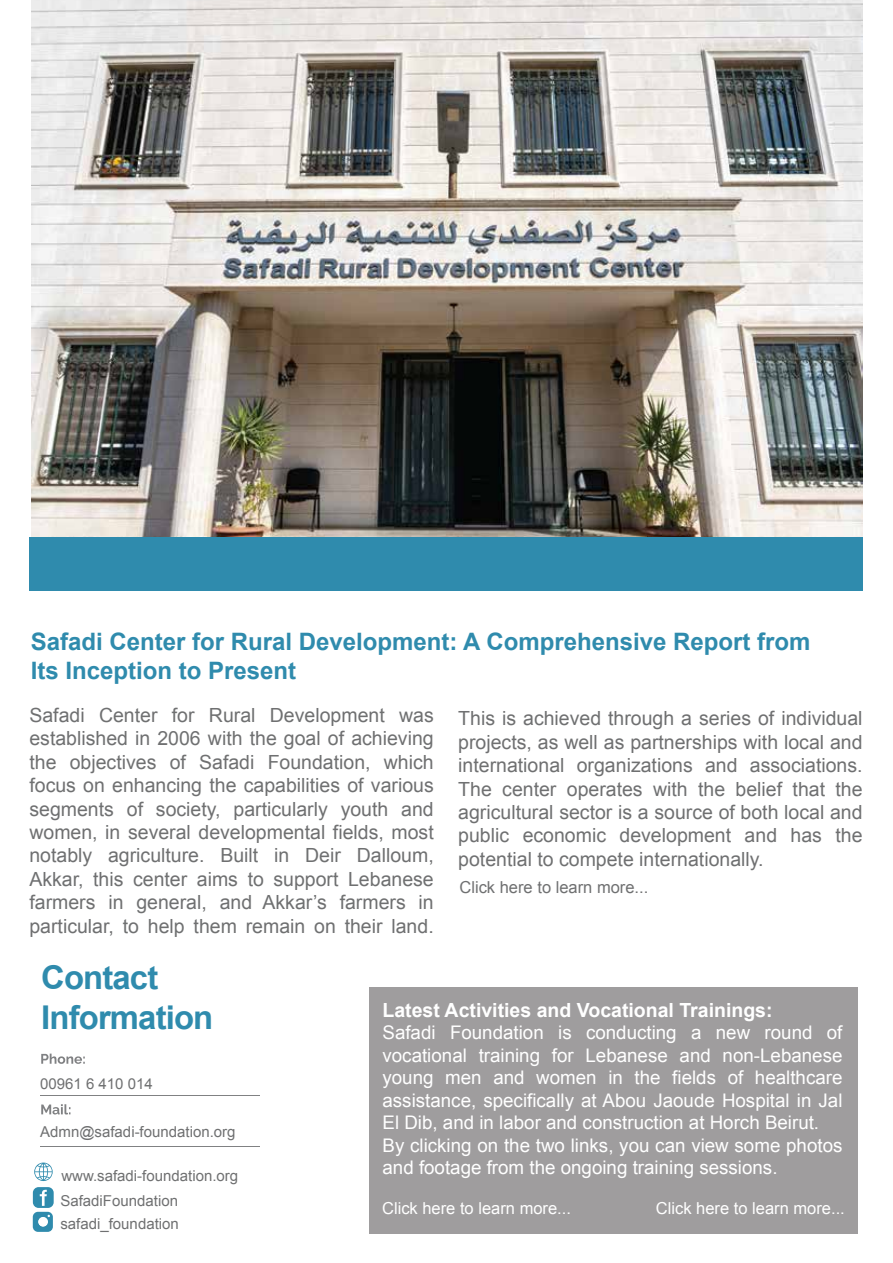
<style>
.page{position:relative;width:893px;height:1263px;background:#fff}
.page>*{position:absolute;margin:0;border:0;box-sizing:border-box;transform-origin:0 0}
.t1{font:700 32.85px/39.3px "Arial";letter-spacing:-.025em;color:#2f8bad}
.t2{font:700 24px/28.8px "Arial";color:#2f8bad}
.t3{font:19.5px/23.4px "Arial";color:#6f7071;text-align:justify}
.t4{font:700 19.5px "Arial";color:#fff}
.t5{font:18.75px/22.5px "Arial";color:#fff}
.t6{font:16.5px "Arial";color:#fff}
.t7{font:16.5px "Arial";color:#6f7071}
.t8{font:15px/25.2px "Arial";color:#6f7071}
</style>
<div class="page">
<img style="left:31px;top:0;width:832px;height:537px">
<div style="left:30px;top:537px;width:833px;height:53px;background:#2f8bad"></div>
<div style="left:370px;top:987px;width:488px;height:246px;background:#9f9d9e"></div>
<svg style="left:41px;top:1053px;width:44px;height:11px"></svg>
<svg style="left:41px;top:1104px;width:29px;height:10px"></svg>
<hr style="left:40px;top:1095px;width:220px;height:1px;background:#808183">
<hr style="left:40px;top:1146px;width:220px;height:1px;background:#808183">
<svg style="left:34px;top:1162px;width:19px;height:19px"></svg>
<div style="left:33px;top:1187px;width:21px;height:21px;background:#2f8bad;border-radius:6px"></div>
<svg style="left:40px;top:1190px;width:7px;height:16px"></svg>
<svg style="left:33px;top:1212px;width:20px;height:20px"></svg>
<div style="left:38px;top:1217px;width:10px;height:9px;background:#fff;border-radius:50%"></div>
<p class="t2" style="left:31px;top:627px;width:781px">Safadi Center for Rural Development: A Comprehensive Report from<br>Its Inception to Present</p>
<p class="t3" style="left:29px;top:704px;width:406px">Safadi Center for Rural Development was established in 2006 with the goal of achieving the objectives of Safadi Foundation, which focus on enhancing the capabilities of various segments of society, particularly youth and women, in several developmental fields, most notably agriculture. Built in Deir Dalloum, Akkar, this center aims to support Lebanese farmers in general, and Akkar’s farmers in particular, to help them remain on their land.</p>
<p class="t3" style="left:458px;top:707px;width:406px">This is achieved through a series of individual projects, as well as partnerships with local and international organizations and associations.<br>The center operates with the belief that the agricultural sector is a source of both local and public economic development and has the potential to compete internationally.</p>
<p class="t7" style="left:459px;top:876px;width:190px">Click here to learn more...</p>
<h1 class="t1" style="left:41px;top:958px;width:174px">Contact<br>Information</h1>
<p class="t8" style="left:40px;top:1071px;width:114px">00961 6 410 014</p>
<p class="t8" style="left:40px;top:1119px;width:197px">Admn@safadi-foundation.org</p>
<p class="t8" style="left:60px;top:1163px;width:179px">www.safadi-foundation.org<br>SafadiFoundation</p>
<p class="t8" style="left:60px;top:1211px;width:120px">safadi_foundation</p>
<p class="t4" style="left:382px;top:996px;width:392px">Latest Activities and Vocational Trainings:</p>
<p class="t5" style="left:382px;top:1021px;width:461px">Safadi Foundation is conducting a new round of vocational training for Lebanese and non-Lebanese young men and women in the fields of healthcare assistance, specifically at Abou Jaoude Hospital in Jal El Dib, and in labor and construction at Horch Beirut.<br>By clicking on the two links, you can view some photos and footage from the ongoing training sessions.</p>
<p class="t6" style="left:382px;top:1198px;width:190px">Click here to learn more...</p>
<p class="t6" style="left:656px;top:1198px;width:190px">Click here to learn more...</p>
</div>
